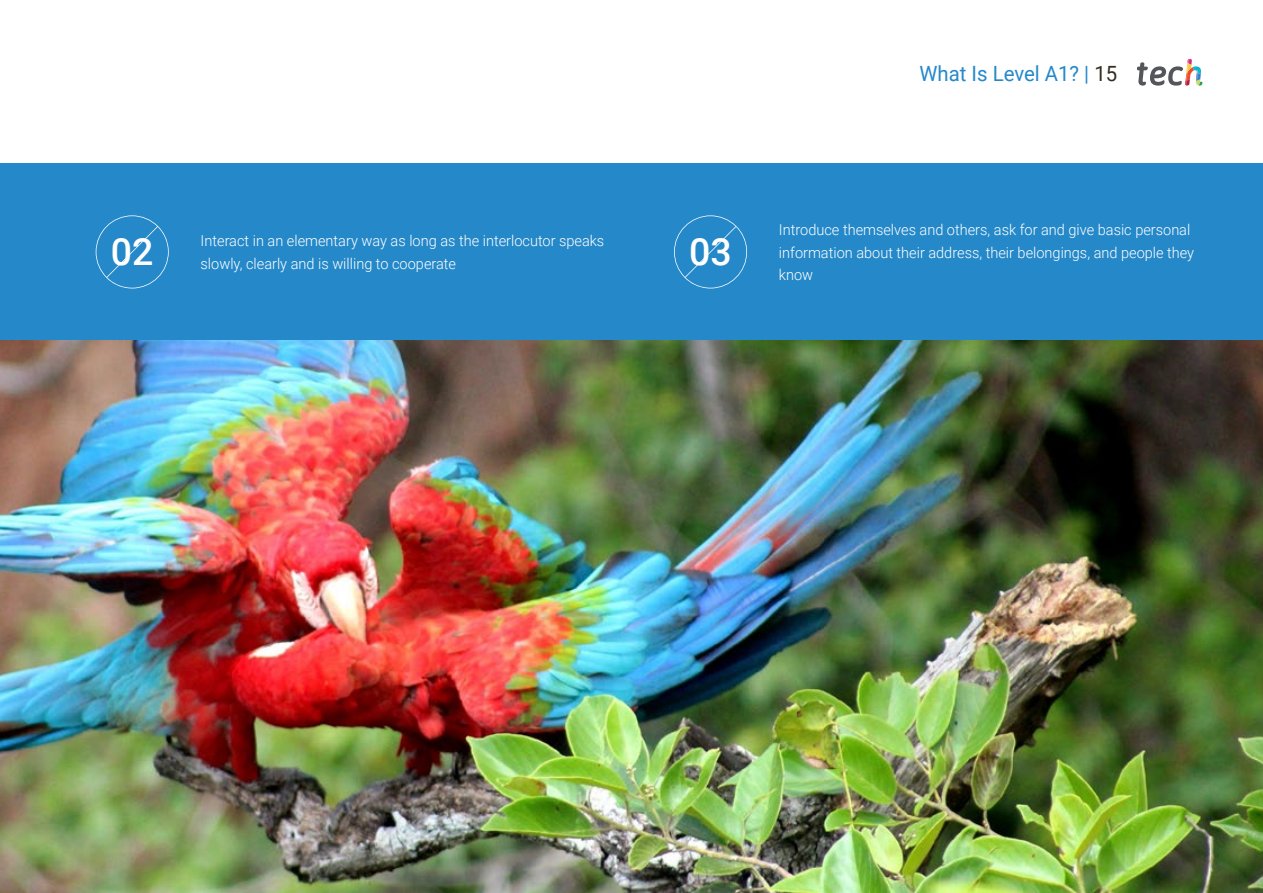
<style>
.page{position:relative;width:1263px;height:893px;background:#fff}
.page>*{position:absolute;margin:0;border:0;box-sizing:border-box;transform-origin:0 0}
.t1{font:500 37.5px "Roboto";color:#fff}
.t2{font:21px "Roboto";color:#2488c9}
.t3{font:300 15px/22.5px "Roboto";color:#fff}
.s1{color:#312e20}
</style>
<div class="page">
<svg style="left:1137px;top:59px;width:65px;height:27px"></svg>
<div style="left:0;top:164px;width:1263px;height:176px;background:#2488c9"></div>
<svg style="left:96px;top:215px;width:73px;height:73px"></svg>
<svg style="left:674px;top:215px;width:73px;height:73px"></svg>
<img style="left:0;top:340px;width:1263px;height:553px">
<h1 class="t1" style="left:111px;top:225px;width:44px">02</h1>
<p class="t3" style="left:201px;top:229px;width:405px">Interact in an elementary way as long as the interlocutor speaks</p>
<p class="t3" style="left:201px;top:252px;width:257px">slowly, clearly and is willing to cooperate</p>
<h2 class="t2" style="left:919px;top:59px;width:199px">What Is Level A1? | <span class="s1">15</span></h2>
<h1 class="t1" style="left:689px;top:225px;width:44px">03</h1>
<p class="t3" style="left:779px;top:218px;width:417px">Introduce themselves and others, ask for and give basic personal information about their address, their belongings, and people they know</p>
</div>
